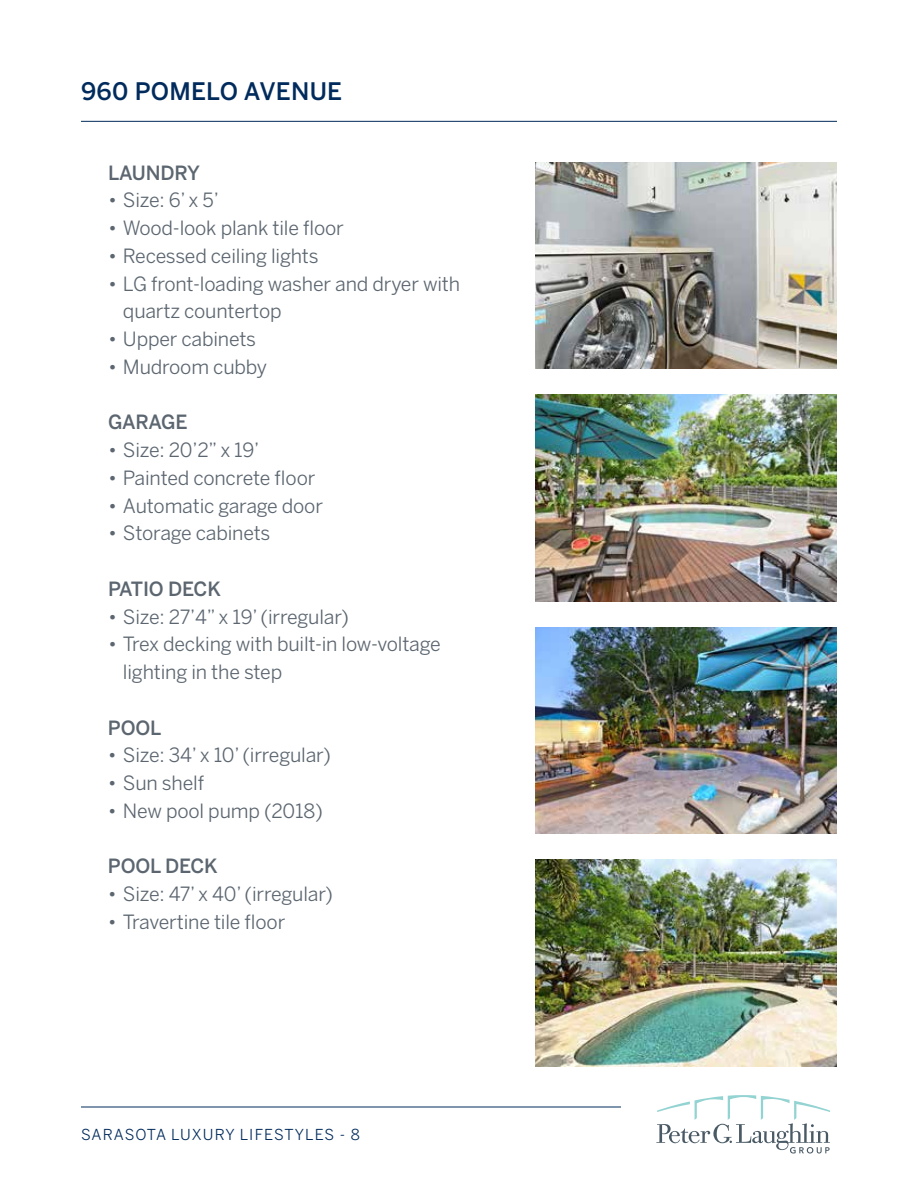
<style>
.page{position:relative;width:918px;height:1188px;background:#fff}
.page>*{position:absolute;margin:0;border:0;box-sizing:border-box;transform-origin:0 0}
.t1{font:500 24px "Benton Sans";letter-spacing:.01em;color:#002b5c}
.t2{font:19.5px/27.8px "Benton Sans";letter-spacing:-.01em;color:#5c6670}
.t3{font:500 19.5px "Benton Sans";letter-spacing:-.01em;color:#5c6670}
.t4{font:15px "Benton Sans";letter-spacing:.065em;color:#002b5c}
</style>
<div class="page">
<svg style="left:656px;top:1095px;width:174px;height:59px"></svg>
<hr style="left:81px;top:1107px;width:540px;height:1px;background:#002b5c">
<hr style="left:81px;top:121px;width:756px;height:1px;background:#002b5c">
<img style="left:536px;top:860px;width:301px;height:206px">
<img style="left:536px;top:162px;width:301px;height:207px">
<img style="left:536px;top:395px;width:301px;height:206px">
<img style="left:536px;top:627px;width:301px;height:207px">
<p class="t1" style="left:81px;top:77px;width:263px">960 POMELO AVENUE</p>
<p class="t3" style="left:108px;top:161px;width:94px">LAUNDRY</p>
<p class="t2" style="left:108px;top:186px;width:112px">• Size: 6’ x 5’</p>
<p class="t2" style="left:108px;top:214px;width:237px">• Wood-look plank tile floor</p>
<p class="t2" style="left:108px;top:242px;width:212px">• Recessed ceiling lights</p>
<p class="t2" style="left:123px;top:269px;width:339px;text-indent:-15px">• LG front-loading washer and dryer with quartz countertop</p>
<p class="t2" style="left:108px;top:325px;width:150px">• Upper cabinets</p>
<p class="t2" style="left:108px;top:353px;width:161px">• Mudroom cubby</p>
<p class="t3" style="left:108px;top:411px;width:81px">GARAGE</p>
<p class="t2" style="left:108px;top:436px;width:153px">• Size: 20’2” x 19’</p>
<p class="t2" style="left:108px;top:464px;width:209px">• Painted concrete floor</p>
<p class="t2" style="left:108px;top:491px;width:217px">• Automatic garage door</p>
<p class="t2" style="left:108px;top:519px;width:164px">• Storage cabinets</p>
<p class="t3" style="left:108px;top:577px;width:114px">PATIO DECK</p>
<p class="t2" style="left:108px;top:602px;width:243px">• Size: 27’4” x 19’ (irregular)</p>
<p class="t2" style="left:123px;top:630px;width:319px;text-indent:-15px">• Trex decking with built-in low-voltage lighting in the step</p>
<p class="t3" style="left:108px;top:716px;width:55px">POOL</p>
<p class="t2" style="left:108px;top:741px;width:224px">• Size: 34’ x 10’ (irregular)</p>
<p class="t2" style="left:108px;top:769px;width:98px">• Sun shelf</p>
<p class="t2" style="left:108px;top:797px;width:216px">• New pool pump (2018)</p>
<p class="t3" style="left:108px;top:855px;width:111px">POOL DECK</p>
<p class="t2" style="left:108px;top:880px;width:227px">• Size: 47’ x 40’ (irregular)</p>
<p class="t2" style="left:108px;top:908px;width:179px">• Travertine tile floor</p>
<p class="t4" style="left:81px;top:1126px;width:281px">SARASOTA LUXURY LIFESTYLES - 8</p>
</div>
